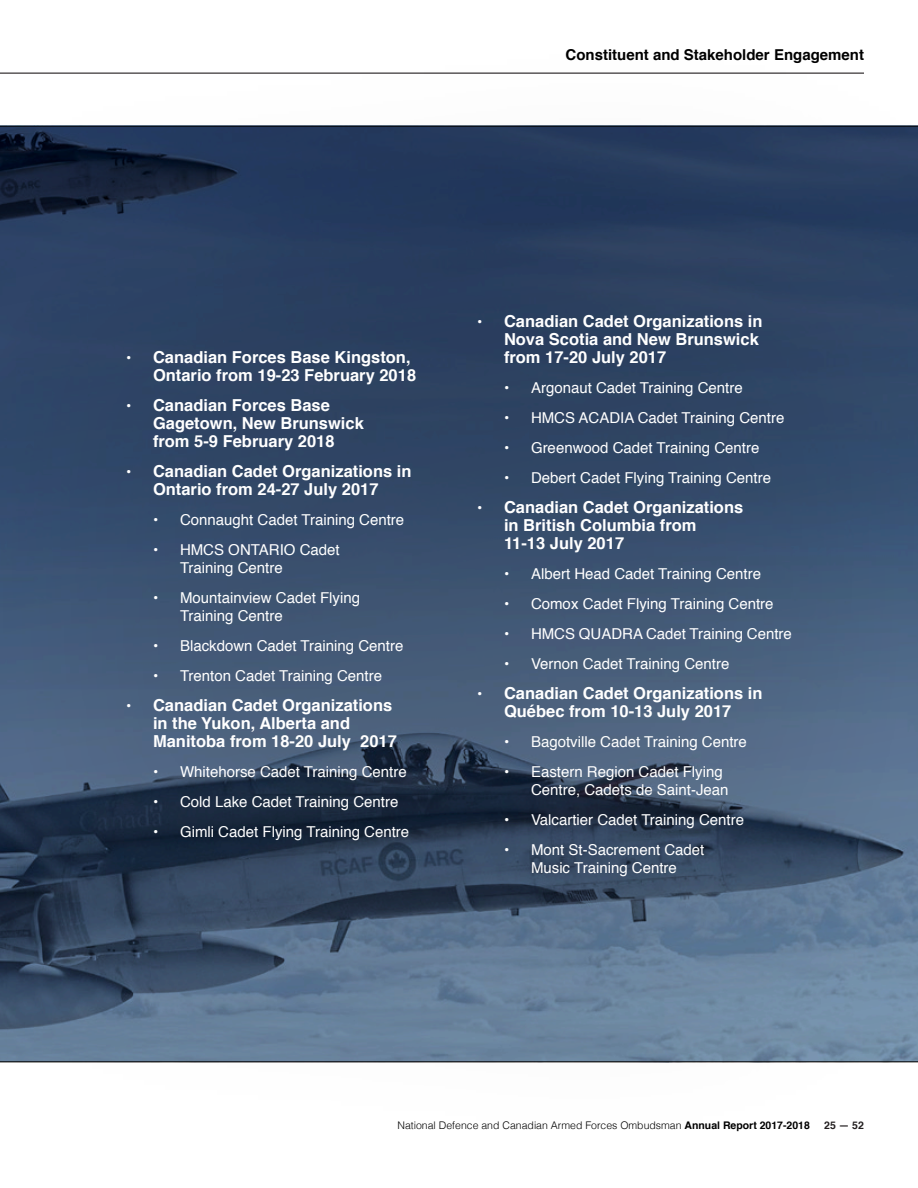
<style>
.page{position:relative;width:918px;height:1188px;background:#fff}
.page>*{position:absolute;margin:0;border:0;box-sizing:border-box;transform-origin:0 0}
.t1{font:700 16.5px/18px "Helvetica";color:#fff}
.t2{font:15px/18px "Helvetica";color:#fff}
.t3{font:700 15px "Helvetica";color:#000}
.t4{font:300 10.5px "Helvetica";color:#000}
.t5{font:700 10.5px "Helvetica";color:#231f20}
.s1{font-weight:400;font-size:15px}
.s2{font-weight:700}
</style>
<div class="page">
<div style="left:0;top:11px;width:918px;height:1165px;background:#231f20;opacity:.15"></div>
<p class="t3" style="left:566px;top:43px;width:300px">Constituent and Stakeholder Engagement</p>
<p class="t1" style="left:153px;top:349px;width:265px;text-indent:-27px"><span class="s1">•</span> Canadian Forces Base Kingston,<br>Ontario from 19-23 February 2018</p>
<p class="t1" style="left:153px;top:397px;width:212px;text-indent:-27px"><span class="s1">•</span> Canadian Forces Base<br>Gagetown, New Brunswick from 5-9 February 2018</p>
<p class="t1" style="left:126px;top:463px;width:287px;text-align:center"><span class="s1">•</span> Canadian Cadet Organizations in<br>Ontario from 24-27 July 2017</p>
<p class="t2" style="left:153px;top:511px;width:253px">• Connaught Cadet Training Centre</p>
<p class="t2" style="left:180px;top:541px;width:161px;text-indent:-27px">• HMCS ONTARIO Cadet<br>Training Centre</p>
<p class="t2" style="left:180px;top:589px;width:182px;text-indent:-27px">• Mountainview Cadet Flying<br>Training Centre</p>
<p class="t2" style="left:153px;top:637px;width:252px">• Blackdown Cadet Training Centre</p>
<p class="t2" style="left:153px;top:667px;width:231px">• Trenton Cadet Training Centre</p>
<p class="t1" style="left:153px;top:697px;width:245px;text-indent:-27px"><span class="s1">•</span> Canadian Cadet Organizations in the Yukon, Alberta and<br>Manitoba from 18-20 July 2017</p>
<p class="t2" style="left:153px;top:763px;width:255px">• Whitehorse Cadet Training Centre</p>
<p class="t2" style="left:153px;top:793px;width:247px">• Cold Lake Cadet Training Centre</p>
<p class="t2" style="left:153px;top:823px;width:258px">• Gimli Cadet Flying Training Centre</p>
<p class="t1" style="left:504px;top:313px;width:260px;text-indent:-27px"><span class="s1">•</span> Canadian Cadet Organizations in<br>Nova Scotia and New Brunswick from 17-20 July 2017</p>
<p class="t2" style="left:504px;top:379px;width:240px">• Argonaut Cadet Training Centre</p>
<p class="t2" style="left:504px;top:409px;width:282px">• HMCS ACADIA Cadet Training Centre</p>
<p class="t2" style="left:504px;top:439px;width:257px">• Greenwood Cadet Training Centre</p>
<p class="t2" style="left:504px;top:469px;width:269px">• Debert Cadet Flying Training Centre</p>
<p class="t1" style="left:504px;top:499px;width:241px;text-indent:-27px"><span class="s1">•</span> Canadian Cadet Organizations in British Columbia from<br>11-13 July 2017</p>
<p class="t2" style="left:504px;top:565px;width:259px">• Albert Head Cadet Training Centre</p>
<p class="t2" style="left:504px;top:595px;width:271px">• Comox Cadet Flying Training Centre</p>
<p class="t2" style="left:504px;top:625px;width:289px">• HMCS QUADRA Cadet Training Centre</p>
<p class="t2" style="left:504px;top:655px;width:227px">• Vernon Cadet Training Centre</p>
<p class="t1" style="left:477px;top:685px;width:287px;text-align:center"><span class="s1">•</span> Canadian Cadet Organizations in<br>Québec from 10-13 July 2017</p>
<p class="t2" style="left:504px;top:733px;width:244px">• Bagotville Cadet Training Centre</p>
<p class="t2" style="left:531px;top:763px;width:199px;text-indent:-27px">• Eastern Region Cadet Flying<br>Centre, Cadets de Saint-Jean</p>
<p class="t2" style="left:504px;top:811px;width:242px">• Valcartier Cadet Training Centre</p>
<p class="t2" style="left:504px;top:841px;width:202px;text-align:center">• Mont St-Sacrement Cadet<br>Music Training Centre</p>
<p class="t4" style="left:397px;top:1116px;width:414px">National Defence and Canadian Armed Forces Ombudsman <span class="s2">Annual Report 2017-2018</span></p>
<p class="t5" style="left:824px;top:1117px;width:41px">25 — 52</p>
</div>
